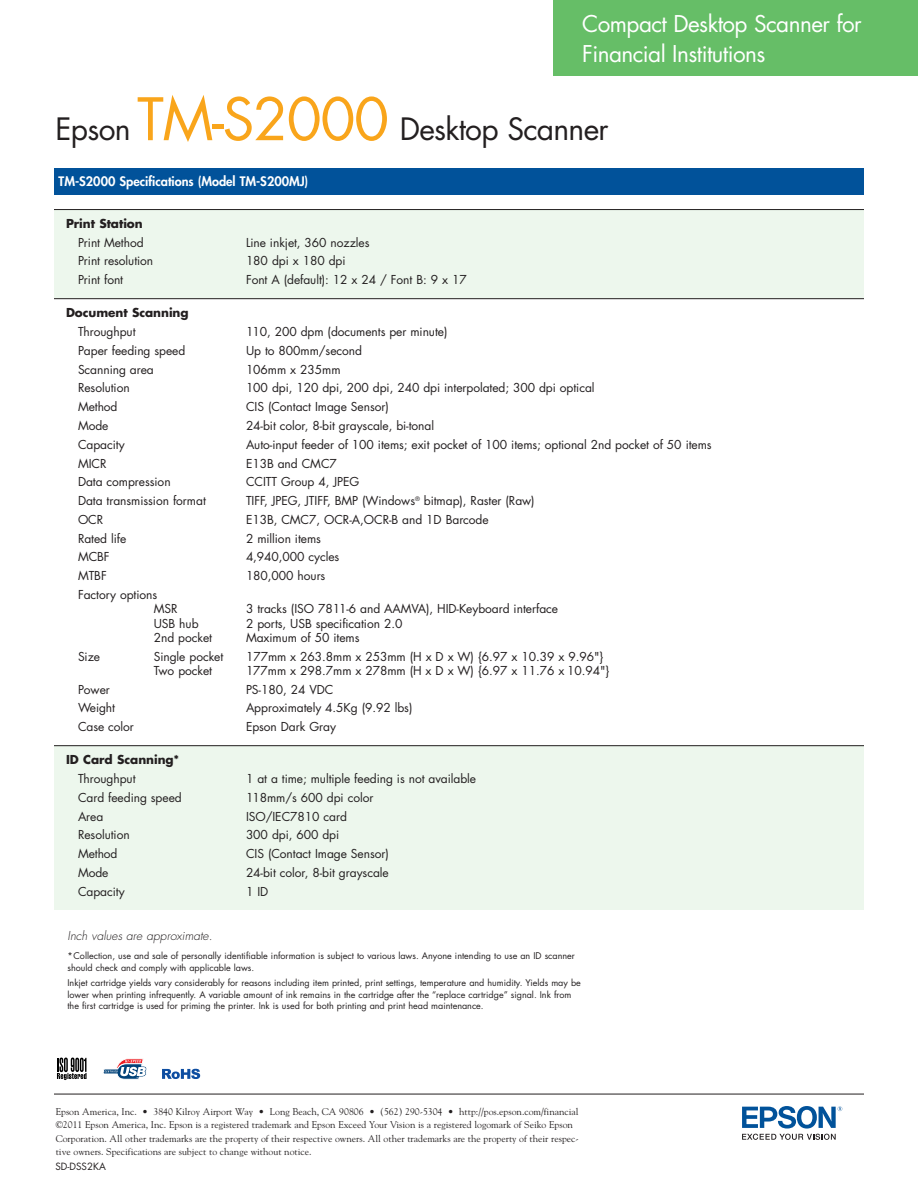
<style>
.page{position:relative;width:918px;height:1188px;background:#fff}
.page>*{position:absolute;margin:0;border:0;box-sizing:border-box;transform-origin:0 0}
.t1{font:30px "Futura";letter-spacing:-.025em;color:#231f20}
.front_product_descri{font:22.5px/30px "Futura";letter-spacing:-.025em;color:#fff}
.t2{font:800 12.75px "Futura";color:#fff}
.chart_text{font:12px "Futura";letter-spacing:-.005em;color:#231f20}
.chart_text-2{font:700 12px "Futura";letter-spacing:-.005em;color:#231f20}
.chart_text-3{font:italic 300 12px "Futura";color:#231f20}
.back_mousetype{font:9.75px/13.5px "Goudy";color:#231f20}
.t3{font:9.75px "Futura";color:#231f20}
.back_mousetype-2{font:9px/11.2px "Futura";color:#231f20}
.s1{font-size:57px;color:#f9a51b}
</style>
<div class="page">
<div style="left:554px;top:0;width:364px;height:76px;background:#66be67"></div>
<div style="left:54px;top:746px;width:810px;height:164px;background:#edf7ed"></div>
<div style="left:54px;top:210px;width:810px;height:89px;background:#edf7ed"></div>
<hr style="left:54px;top:298px;width:810px;height:1px;background:#231f20">
<div style="left:54px;top:168px;width:810px;height:27px;background:#01529a"></div>
<hr style="left:54px;top:209px;width:810px;height:1px;background:#231f20">
<hr style="left:54px;top:745px;width:810px;height:1px;background:#231f20">
<hr style="left:54px;top:1094px;width:810px;height:1px;background:#231f20">
<svg style="left:742px;top:1106px;width:100px;height:34px"></svg>
<svg style="left:57px;top:1058px;width:30px;height:22px"></svg>
<svg style="left:162px;top:1069px;width:38px;height:10px"></svg>
<svg style="left:103px;top:1058px;width:44px;height:22px"></svg>
<p class="front_product_descri" style="left:582px;top:8px;width:281px">Compact Desktop Scanner for<br>Financial Institutions</p>
<p class="t1" style="left:56px;top:109px;width:554px">Epson <span class="s1">TM-S2000</span> Desktop Scanner</p>
<p class="t2" style="left:59px;top:172px;width:251px">TM-S2000 Specifications (Model TM-S200MJ)</p>
<p class="chart_text-2" style="left:66px;top:215px;width:78px">Print Station</p>
<p class="chart_text" style="left:78px;top:234px;width:67px">Print Method</p>
<p class="chart_text" style="left:246px;top:234px;width:125px">Line inkjet, 360 nozzles</p>
<p class="chart_text" style="left:78px;top:253px;width:77px">Print resolution</p>
<p class="chart_text" style="left:246px;top:253px;width:101px">180 dpi x 180 dpi</p>
<p class="chart_text" style="left:78px;top:272px;width:47px">Print font</p>
<p class="chart_text" style="left:246px;top:272px;width:222px">Font A (default): 12 x 24 / Font B: 9 x 17</p>
<p class="chart_text-2" style="left:66px;top:304px;width:124px">Document Scanning</p>
<p class="chart_text" style="left:78px;top:323px;width:59px">Throughput</p>
<p class="chart_text" style="left:246px;top:323px;width:203px">110, 200 dpm (documents per minute)</p>
<p class="chart_text" style="left:78px;top:342px;width:109px">Paper feeding speed</p>
<p class="chart_text" style="left:246px;top:342px;width:118px">Up to 800mm/second</p>
<p class="chart_text" style="left:78px;top:361px;width:77px">Scanning area</p>
<p class="chart_text" style="left:246px;top:361px;width:96px">106mm x 235mm</p>
<p class="chart_text" style="left:78px;top:380px;width:53px">Resolution</p>
<p class="chart_text" style="left:246px;top:380px;width:350px">100 dpi, 120 dpi, 200 dpi, 240 dpi interpolated; 300 dpi optical</p>
<p class="chart_text" style="left:78px;top:399px;width:41px">Method</p>
<p class="chart_text" style="left:246px;top:399px;width:144px">CIS (Contact Image Sensor)</p>
<p class="chart_text" style="left:78px;top:417px;width:32px">Mode</p>
<p class="chart_text" style="left:246px;top:417px;width:190px">24-bit color, 8-bit grayscale, bi-tonal</p>
<p class="chart_text" style="left:78px;top:436px;width:48px">Capacity</p>
<p class="chart_text" style="left:246px;top:436px;width:467px">Auto-input feeder of 100 items; exit pocket of 100 items; optional 2nd pocket of 50 items</p>
<p class="chart_text" style="left:78px;top:455px;width:30px">MICR</p>
<p class="chart_text" style="left:246px;top:455px;width:92px">E13B and CMC7</p>
<p class="chart_text" style="left:78px;top:474px;width:94px">Data compression</p>
<p class="chart_text" style="left:246px;top:474px;width:115px">CCITT Group 4, JPEG</p>
<p class="chart_text" style="left:78px;top:492px;width:129px">Data transmission format</p>
<p class="chart_text" style="left:246px;top:492px;width:290px">TIFF, JPEG, JTIFF, BMP (Windows<sup>®</sup> bitmap), Raster (Raw)</p>
<p class="chart_text" style="left:78px;top:511px;width:27px">OCR</p>
<p class="chart_text" style="left:246px;top:511px;width:244px">E13B, CMC7, OCR-A,OCR-B and 1D Barcode</p>
<p class="chart_text" style="left:78px;top:530px;width:50px">Rated life</p>
<p class="chart_text" style="left:246px;top:530px;width:76px">2 million items</p>
<p class="chart_text" style="left:78px;top:549px;width:33px">MCBF</p>
<p class="chart_text" style="left:246px;top:549px;width:95px">4,940,000 cycles</p>
<p class="chart_text" style="left:78px;top:568px;width:30px">MTBF</p>
<p class="chart_text" style="left:246px;top:568px;width:81px">180,000 hours</p>
<p class="chart_text" style="left:78px;top:586px;width:81px">Factory options</p>
<p class="chart_text" style="left:154px;top:601px;width:25px">MSR</p>
<p class="chart_text" style="left:246px;top:601px;width:314px">3 tracks (ISO 7811-6 and AAMVA), HID-Keyboard interface</p>
<p class="chart_text" style="left:154px;top:615px;width:46px">USB hub</p>
<p class="chart_text" style="left:246px;top:615px;width:158px">2 ports, USB specification 2.0</p>
<p class="chart_text" style="left:154px;top:629px;width:60px">2nd pocket</p>
<p class="chart_text" style="left:246px;top:629px;width:115px">Maximum of 50 items</p>
<p class="chart_text" style="left:78px;top:648px;width:24px">Size</p>
<p class="chart_text" style="left:154px;top:648px;width:71px">Single pocket</p>
<p class="chart_text" style="left:246px;top:648px;width:359px">177mm x 263.8mm x 253mm (H x D x W) {6.97 x 10.39 x 9.96"}</p>
<p class="chart_text" style="left:154px;top:662px;width:60px">Two pocket</p>
<p class="chart_text" style="left:246px;top:662px;width:365px">177mm x 298.7mm x 278mm (H x D x W) {6.97 x 11.76 x 10.94"}</p>
<p class="chart_text" style="left:78px;top:681px;width:33px">Power</p>
<p class="chart_text" style="left:246px;top:681px;width:89px">PS-180, 24 VDC</p>
<p class="chart_text" style="left:78px;top:700px;width:39px">Weight</p>
<p class="chart_text" style="left:246px;top:700px;width:168px">Approximately 4.5Kg (9.92 lbs)</p>
<p class="chart_text" style="left:78px;top:719px;width:58px">Case color</p>
<p class="chart_text" style="left:246px;top:719px;width:91px">Epson Dark Gray</p>
<p class="chart_text-2" style="left:66px;top:751px;width:115px">ID Card Scanning*</p>
<p class="chart_text" style="left:78px;top:770px;width:59px">Throughput</p>
<p class="chart_text" style="left:246px;top:770px;width:232px">1 at a time; multiple feeding is not available</p>
<p class="chart_text" style="left:78px;top:789px;width:105px">Card feeding speed</p>
<p class="chart_text" style="left:246px;top:789px;width:129px">118mm/s 600 dpi color</p>
<p class="chart_text" style="left:78px;top:808px;width:27px">Area</p>
<p class="chart_text" style="left:246px;top:808px;width:102px">ISO/IEC7810 card</p>
<p class="chart_text" style="left:78px;top:827px;width:53px">Resolution</p>
<p class="chart_text" style="left:246px;top:827px;width:95px">300 dpi, 600 dpi</p>
<p class="chart_text" style="left:78px;top:845px;width:41px">Method</p>
<p class="chart_text" style="left:246px;top:845px;width:144px">CIS (Contact Image Sensor)</p>
<p class="chart_text" style="left:78px;top:864px;width:32px">Mode</p>
<p class="chart_text" style="left:246px;top:864px;width:144px">24-bit color, 8-bit grayscale</p>
<p class="chart_text" style="left:78px;top:883px;width:48px">Capacity</p>
<p class="chart_text" style="left:246px;top:883px;width:24px">1 ID</p>
<p class="chart_text-3" style="left:68px;top:928px;width:146px">Inch values are approximate.</p>
<p class="back_mousetype-2" style="left:68px;top:950px;width:509px">*Collection, use and sale of personally identifiable information is subject to various laws. Anyone intending to use an ID scanner should check and comply with applicable laws.</p>
<p class="back_mousetype-2" style="left:68px;top:977px;width:515px">Inkjet cartridge yields vary considerably for reasons including item printed, print settings, temperature and humidity. Yields may be lower when printing infrequently. A variable amount of ink remains in the cartridge after the “replace cartridge” signal. Ink from the first cartridge is used for priming the printer. Ink is used for both printing and print head maintenance.</p>
<p class="back_mousetype" style="left:56px;top:1105px;width:524px">Epson America, Inc. • 3840 Kilroy Airport Way • Long Beach, CA 90806 • (562) 290-5304 • http://pos.epson.com/financial</p>
<p class="back_mousetype" style="left:56px;top:1118px;width:525px">©2011 Epson America, Inc. Epson is a registered trademark and Epson Exceed Your Vision is a registered logomark of Seiko Epson<br>Corporation. All other trademarks are the property of their respective owners. All other trademarks are the property of their respec&shy;tive owners. Specifications are subject to change without notice.</p>
<p class="t3" style="left:55px;top:1160px;width:52px">SD-DSS2KA</p>
</div>
